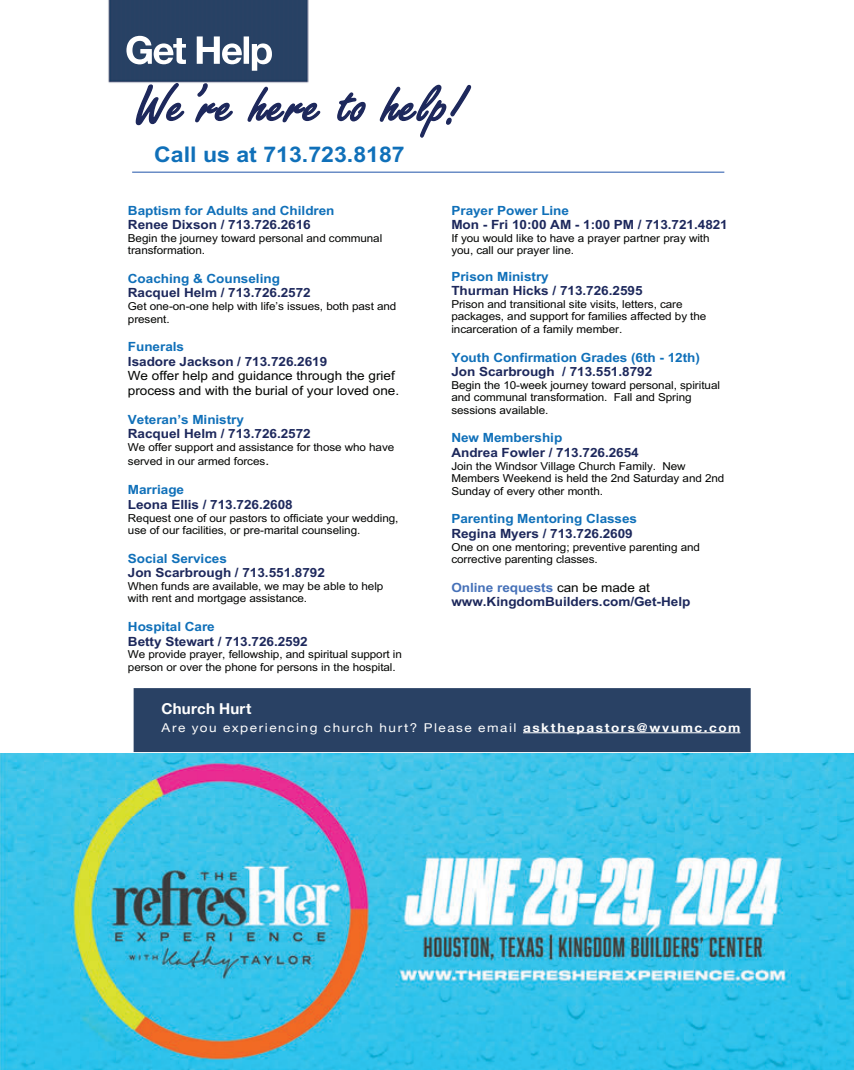
<style>
.page{position:relative;width:854px;height:1070px;background:#fff}
.page>*{position:absolute;margin:0;border:0;box-sizing:border-box;transform-origin:0 0}
.t1{font:56.55px "Freestyle Script";color:#1d285c;scale:1.09 1}
.t2{font:700 21.6px "Arial";color:#1070b9;scale:1.07 1}
.t3{font:700 15px "Helvetica Neue";letter-spacing:.015em;color:#fff}
.t4{font:700 12.75px/14.4px "Arial";letter-spacing:-.005em;color:#1d285c;scale:1.07 1}
.t5{font:700 12.75px "Arial";letter-spacing:-.005em;color:#1070b9;scale:1.07 1}
.t6{font:12.75px/14.4px "Arial";letter-spacing:-.005em;color:#040503;scale:1.07 1}
.t7{font:12.15px "Helvetica Neue";letter-spacing:.115em;color:#fff;scale:1.11 1}
.t8{font:10.95px/12.5px "Arial";letter-spacing:-.005em;color:#040503;scale:1.07 1}
.s1{font-size:12.75px}
.s2{color:#4671b8}
.s3{font-weight:400;color:#040503}
.s4{font-weight:700}
</style>
<div class="page">
<img style="left:108px;top:0;width:572px;height:753px">
<img style="left:0;top:753px;width:853px;height:316px">
<hr style="left:132px;top:171px;width:592px;height:2px;background:#4671b8">
<div style="left:134px;top:688px;width:616px;height:63px;background:#294164"></div>
<hr style="left:523px;top:732px;width:217px;height:1px;background:#fff">
<h1 class="t1" style="left:135px;top:74px;width:303px">We’re here to help!</h1>
<h2 class="t2" style="left:154px;top:139px;width:235px">Call us at 713.723.8187</h2>
<p class="t5" style="left:128px;top:201px;width:194px">Baptism for Adults and Children</p>
<p class="t4" style="left:128px;top:217px;width:172px">Renee Dixson / 713.726.2616</p>
<p class="t8" style="left:128px;top:231px;width:239px">Begin the journey toward personal and communal transformation.</p>
<p class="t5" style="left:128px;top:269px;width:143px">Coaching &amp; Counseling</p>
<p class="t4" style="left:128px;top:286px;width:172px">Racquel Helm / 713.726.2572</p>
<p class="t8" style="left:128px;top:300px;width:252px">Get one-on-one help with life’s issues, both past and present.</p>
<p class="t5" style="left:128px;top:338px;width:54px">Funerals</p>
<p class="t4" style="left:128px;top:354px;width:188px">Isadore Jackson / 713.726.2619</p>
<p class="t6" style="left:128px;top:368px;width:255px">We offer help and guidance through the grief process and with the burial of your loved one.</p>
<p class="t5" style="left:128px;top:410px;width:110px">Veteran’s Ministry</p>
<p class="t4" style="left:128px;top:426px;width:172px">Racquel Helm / 713.726.2572</p>
<p class="t8" style="left:128px;top:440px;width:250px;line-height:14.1px">We offer support and assistance for those who have served in our armed forces<span class="s1">.</span></p>
<p class="t5" style="left:128px;top:480px;width:54px">Marriage</p>
<p class="t4" style="left:128px;top:497px;width:155px">Leona Ellis / 713.726.2608</p>
<p class="t8" style="left:128px;top:511px;width:254px">Request one of our pastors to officiate your wedding, use of our facilities, or pre-marital counseling.</p>
<p class="t5" style="left:128px;top:549px;width:94px">Social Services</p>
<p class="t4" style="left:128px;top:565px;width:186px">Jon Scarbrough / 713.551.8792</p>
<p class="t8" style="left:128px;top:579px;width:240px">When funds are available, we may be able to help with rent and mortgage assistance.</p>
<p class="t5" style="left:128px;top:617px;width:83px">Hospital Care</p>
<p class="t4" style="left:128px;top:634px;width:169px">Betty Stewart / 713.726.2592</p>
<p class="t8" style="left:128px;top:648px;width:257px">We provide prayer, fellowship, and spiritual support in person or over the phone for persons in the hospital.</p>
<p class="t5" style="left:451px;top:201px;width:111px">Prayer Power Line</p>
<p class="t4" style="left:451px;top:217px;width:260px">Mon - Fri 10:00 AM - 1:00 PM / 713.721.4821</p>
<p class="t8" style="left:451px;top:231px;width:243px">If you would like to have a prayer partner pray with you, call our prayer line.</p>
<p class="t5" style="left:451px;top:267px;width:92px">Prison Ministry</p>
<p class="t4" style="left:451px;top:284px;width:180px">Thurman Hicks / 713.726.2595</p>
<p class="t8" style="left:451px;top:298px;width:240px">Prison and transitional site visits, letters, care packages, and support for families affected by the incarceration of a family member.</p>
<p class="t5" style="left:451px;top:348px;width:234px">Youth Confirmation Grades (6th - 12th)</p>
<p class="t4" style="left:451px;top:364px;width:189px">Jon Scarbrough / 713.551.8792</p>
<p class="t8" style="left:451px;top:379px;width:252px">Begin the 10-week journey toward personal, spiritual and communal transformation. Fall and Spring sessions available.</p>
<p class="t5" style="left:451px;top:429px;width:105px">New Membership</p>
<p class="t4" style="left:451px;top:445px;width:176px">Andrea Fowler / 713.726.2654</p>
<p class="t8" style="left:451px;top:459px;width:256px">Join the Windsor Village Church Family. New<br>Members Weekend is held the 2nd Saturday and 2nd<br>Sunday of every other month.</p>
<p class="t5" style="left:451px;top:510px;width:175px">Parenting Mentoring Classes</p>
<p class="t4" style="left:451px;top:526px;width:171px">Regina Myers / 713.726.2609</p>
<p class="t8" style="left:451px;top:540px;width:234px">One on one mentoring; preventive parenting and corrective parenting classes.</p>
<p class="t4" style="left:451px;top:580px;width:225px"><span class="s2">Online requests</span> <span class="s3">can be made at </span>www.KingdomBuilders.com/Get-Help</p>
<h3 class="t3" style="left:161px;top:696px;width:91px">Church Hurt</h3>
<p class="t7" style="left:161px;top:718px;width:523px">Are you experiencing church hurt? Please email <span class="s4">askthepastors@wvumc.com</span></p>
</div>
